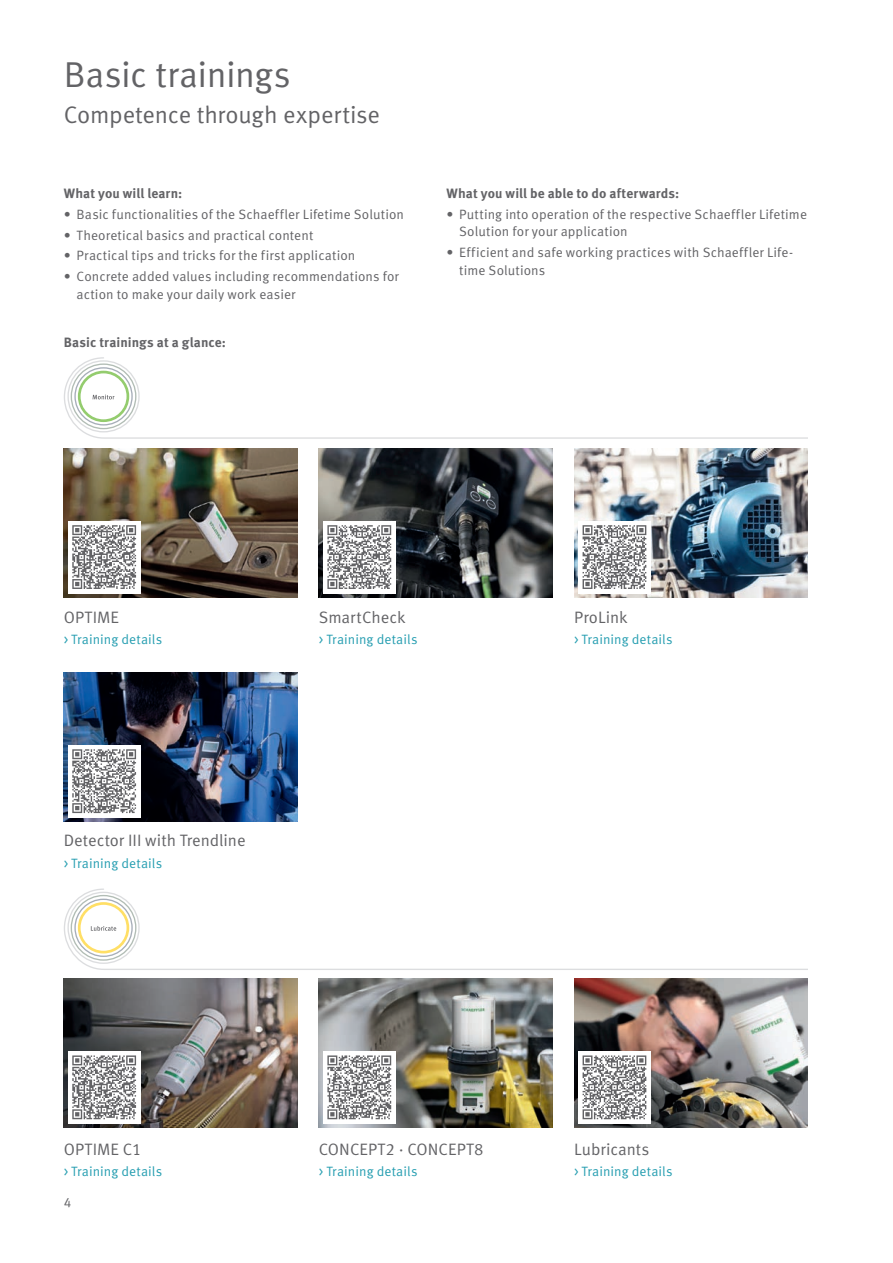
<style>
.page{position:relative;width:893px;height:1263px;background:#fff}
.page>*{position:absolute;margin:0;border:0;box-sizing:border-box;transform-origin:0 0}
.t1{font:36px "Schaeffler Meta";letter-spacing:-.02em;color:#636366}
.t2{font:24px "Schaeffler Meta";letter-spacing:-.005em;color:#636366}
.t3{font:16.5px "Schaeffler Meta";letter-spacing:.005em;color:#636366}
.t4{font:13.5px/17.7px "Schaeffler Meta";letter-spacing:.005em;color:#636366}
.t5{font:13.5px "Schaeffler Meta";color:#269eb1}
.t6{font:700 13.5px "Schaeffler Meta";letter-spacing:.005em;color:#636366}
</style>
<div class="page">
<svg style="left:64px;top:888px;width:744px;height:82px"></svg>
<img style="left:64px;top:449px;width:234px;height:148px">
<img style="left:64px;top:673px;width:234px;height:148px">
<div style="left:68px;top:745px;width:72px;height:72px;background:#fff"></div>
<svg style="left:72px;top:749px;width:64px;height:64px"></svg>
<img style="left:574px;top:979px;width:234px;height:149px">
<div style="left:578px;top:1051px;width:73px;height:72px;background:#fff"></div>
<svg style="left:583px;top:1055px;width:63px;height:64px"></svg>
<img style="left:319px;top:449px;width:234px;height:148px">
<div style="left:323px;top:521px;width:72px;height:72px;background:#fff"></div>
<svg style="left:327px;top:525px;width:64px;height:64px"></svg>
<img style="left:64px;top:979px;width:234px;height:149px">
<div style="left:68px;top:1051px;width:72px;height:72px;background:#fff"></div>
<svg style="left:72px;top:1055px;width:64px;height:64px"></svg>
<img style="left:574px;top:449px;width:234px;height:148px">
<div style="left:578px;top:521px;width:73px;height:72px;background:#fff"></div>
<svg style="left:583px;top:525px;width:63px;height:64px"></svg>
<img style="left:319px;top:979px;width:234px;height:149px">
<div style="left:323px;top:1051px;width:72px;height:72px;background:#fff"></div>
<svg style="left:327px;top:1055px;width:64px;height:64px"></svg>
<div style="left:68px;top:521px;width:72px;height:72px;background:#fff"></div>
<svg style="left:72px;top:525px;width:64px;height:64px"></svg>
<svg style="left:64px;top:357px;width:744px;height:82px"></svg>
<h1 class="t1" style="left:64px;top:53px;width:228px">Basic trainings</h1>
<h2 class="t2" style="left:64px;top:100px;width:318px">Competence through expertise</h2>
<p class="t6" style="left:64px;top:184px;width:120px">What you will learn:</p>
<p class="t4" style="left:64px;top:205px;width:342px">• Basic functionalities of the Schaeffler Lifetime Solution</p>
<p class="t4" style="left:64px;top:226px;width:251px">• Theoretical basics and practical content</p>
<p class="t4" style="left:64px;top:247px;width:293px">• Practical tips and tricks for the first application</p>
<p class="t4" style="left:77px;top:268px;width:324px;text-indent:-13px">• Concrete added values including recommendations for action to make your daily work easier</p>
<p class="t6" style="left:64px;top:333px;width:164px">Basic trainings at a glance:</p>
<p class="t6" style="left:446px;top:184px;width:234px">What you will be able to do afterwards:</p>
<p class="t4" style="left:459px;top:205px;width:349px;text-indent:-13px">• Putting into operation of the respective Schaeffler Lifetime<br>Solution for your application</p>
<p class="t4" style="left:459px;top:244px;width:335px;text-indent:-13px">• Efficient and safe working practices with Schaeffler Life&shy;time Solutions</p>
<p class="t3" style="left:64px;top:607px;width:57px">OPTIME</p>
<p class="t3" style="left:319px;top:607px;width:88px">SmartCheck</p>
<p class="t3" style="left:574px;top:607px;width:55px">ProLink</p>
<p class="t5" style="left:64px;top:631px;width:100px">&gt; Training details</p>
<p class="t5" style="left:319px;top:631px;width:100px">&gt; Training details</p>
<p class="t5" style="left:574px;top:631px;width:100px">&gt; Training details</p>
<p class="t3" style="left:64px;top:831px;width:183px">Detector III with Trendline</p>
<p class="t5" style="left:64px;top:855px;width:100px">&gt; Training details</p>
<p class="t3" style="left:64px;top:1139px;width:79px">OPTIME C1</p>
<p class="t3" style="left:319px;top:1139px;width:166px">CONCEPT2 · CONCEPT8</p>
<p class="t3" style="left:574px;top:1139px;width:77px">Lubricants</p>
<p class="t5" style="left:64px;top:1163px;width:100px">&gt; Training details</p>
<p class="t5" style="left:319px;top:1163px;width:100px">&gt; Training details</p>
<p class="t5" style="left:574px;top:1163px;width:100px">&gt; Training details</p>
<p class="t4" style="left:64px;top:1194px;width:9px">4</p>
</div>
